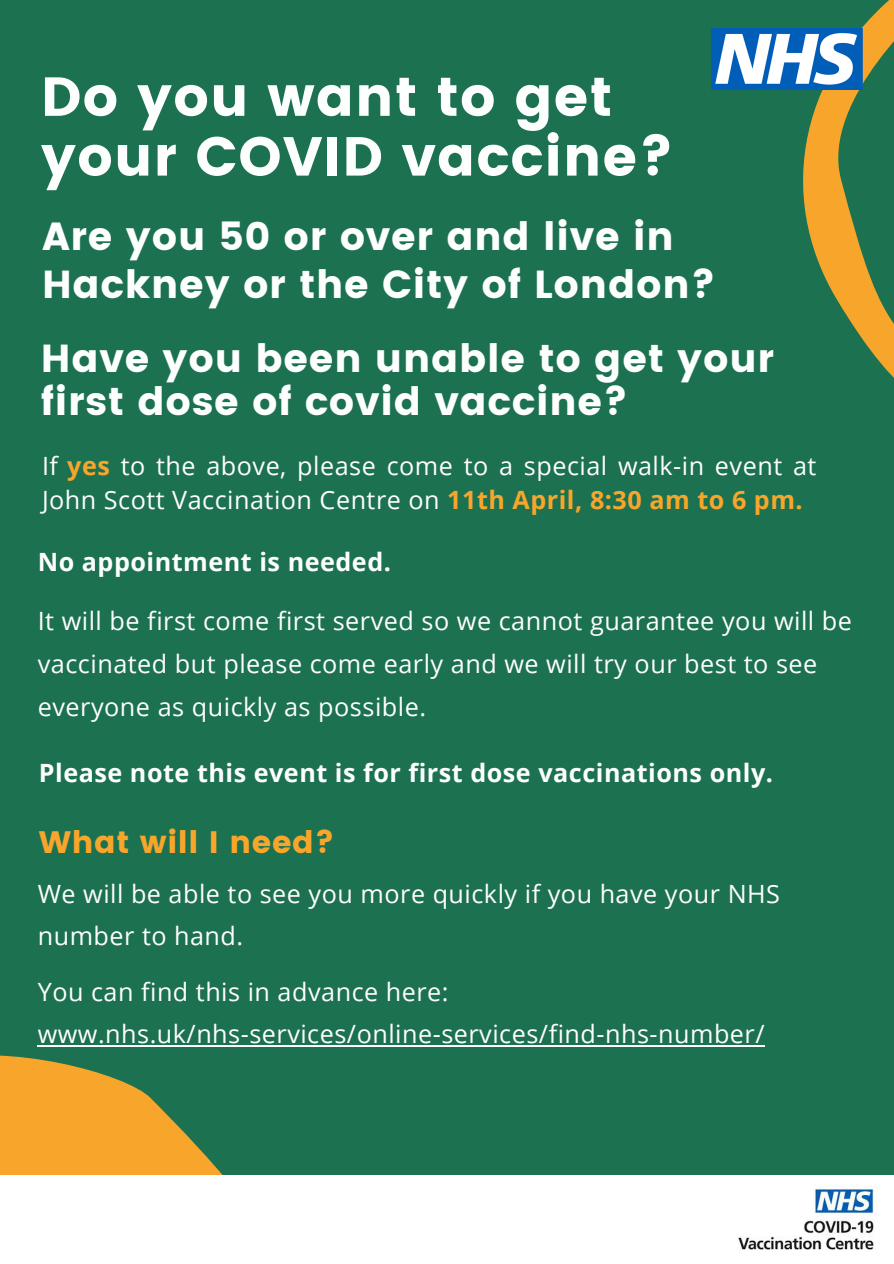
<style>
.page{position:relative;width:894px;height:1264px;background:#fff}
.page>*{position:absolute;margin:0;border:0;box-sizing:border-box;transform-origin:0 0}
.t1{font:54.75px/59.7px "Poppins";letter-spacing:.02em;color:#fdfefe}
.t2{font:39px/47.2px "Poppins";letter-spacing:.02em;color:#fdfefe}
.t3{font:30.9px "Poppins";letter-spacing:.02em;color:#f8a62b}
.t4{font:25.2px/42.8px "Open Sans";letter-spacing:.02em;color:#fdfefe}
.t5{font:700 25.2px "Open Sans";letter-spacing:.02em;color:#fdfefe}
.s1{font-weight:700;color:#f8a62b}
</style>
<div class="page">
<div style="left:0;top:0;width:893px;height:1263px;background:#1c7151"></div>
<svg style="left:0;top:1045px;width:425px;height:130px"></svg>
<svg style="left:711px;top:0;width:182px;height:377px"></svg>
<div style="left:0;top:1175px;width:893px;height:88px;background:#fff"></div>
<img style="left:738px;top:1184px;width:137px;height:66px">
<img style="left:711px;top:28px;width:151px;height:61px">
<hr style="left:38px;top:1044px;width:726px;height:2px;background:#fdfefe">
<p class="t1" style="left:41px;top:67px;width:634px">Do you want to get your COVID vaccine?</p>
<p class="t2" style="left:42px;top:213px;width:675px">Are you 50 or over and live in<br>Hackney or the City of London?</p>
<p class="t2" style="left:41px;top:337px;width:734px;line-height:42.8px">Have you been unable to get your first dose of covid vaccine?</p>
<p class="t4" style="left:42px;top:448px;width:775px;line-height:33.9px">If <span class="s1">yes</span> to the above, please come to a special walk-in event at<br>John Scott Vaccination Centre on <span class="s1">11th April, 8:30 am to 6 pm.</span></p>
<p class="t5" style="left:38px;top:544px;width:354px">No appointment is needed.</p>
<p class="t4" style="left:38px;top:599px;width:815px">It will be first come first served so we cannot guarantee you will be vaccinated but please come early and we will try our best to see everyone as quickly as possible.</p>
<p class="t5" style="left:39px;top:754px;width:735px">Please note this event is for first dose vaccinations only.</p>
<p class="t3" style="left:39px;top:824px;width:297px">What will I need?</p>
<p class="t4" style="left:38px;top:872px;width:743px;line-height:42px">We will be able to see you more quickly if you have your NHS number to hand.</p>
<p class="t4" style="left:38px;top:970px;width:412px">You can find this in advance here:</p>
<p class="t4" style="left:38px;top:1012px;width:728px">www.nhs.uk/nhs-services/online-services/find-nhs-number/</p>
</div>
